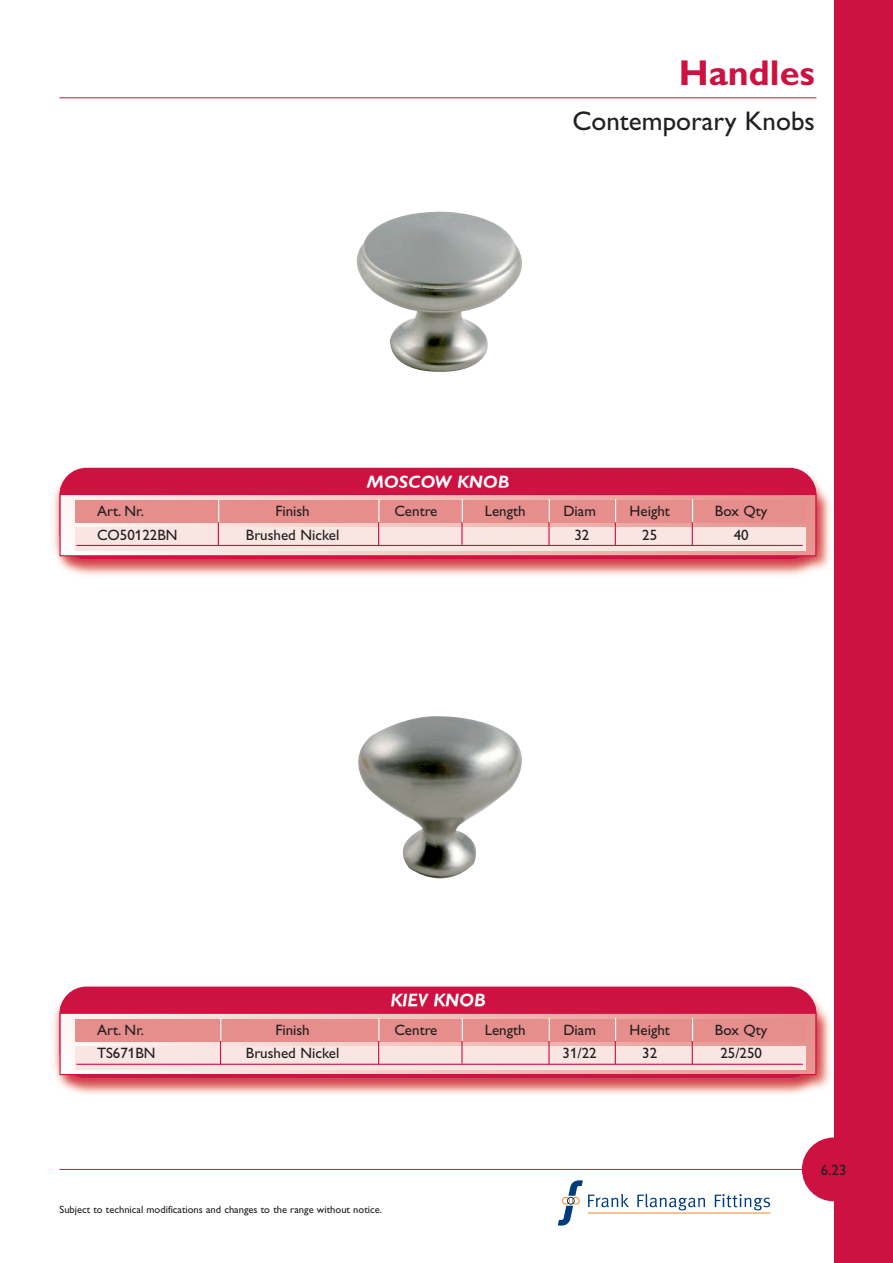
<style>
.page{position:relative;width:893px;height:1263px;background:#fff}
.page>*{position:absolute;margin:0;border:0;box-sizing:border-box;transform-origin:0 0}
.t1{font:700 36px "Gill Alt One";color:#cd1141}
.t2{font:27px "Gill Alt One";color:#231f20}
.t3{font:italic 700 18px "Gill Alt One";color:#fff}
.t4{font:15px "Gill Alt One";color:#231f20}
.t5{font:10.5px "Gill Alt One";color:#231f20}
</style>
<div class="page">
<img style="left:58px;top:467px;width:762px;height:20px">
<div style="left:60px;top:468px;width:756px;height:91px;background:#cd1141;border-radius:27px"></div>
<img style="left:53px;top:487px;width:777px;height:89px">
<img style="left:60px;top:487px;width:756px;height:72px">
<img style="left:366px;top:487px;width:142px;height:1px">
<div style="left:61px;top:495px;width:754px;height:60px;background:linear-gradient(to right,#fdf7f4,#e6918a)"></div>
<div style="left:60px;top:494px;width:756px;height:62px;border:1px solid #cd1141"></div>
<div style="left:75px;top:500px;width:731px;height:22px;background:#e58e8b"></div>
<div style="left:75px;top:527px;width:731px;height:24px;background:#f9e5e1"></div>
<svg style="left:218px;top:499px;width:1px;height:46px"></svg>
<svg style="left:378px;top:499px;width:1px;height:46px"></svg>
<hr style="left:461px;top:522px;width:2px;height:23px;background:#cd1141">
<svg style="left:462px;top:499px;width:1px;height:23px"></svg>
<hr style="left:548px;top:522px;width:2px;height:24px;background:#cd1141">
<svg style="left:549px;top:499px;width:1px;height:23px"></svg>
<svg style="left:615px;top:499px;width:1px;height:46px"></svg>
<svg style="left:692px;top:499px;width:1px;height:46px"></svg>
<hr style="left:76px;top:545px;width:727px;height:1px;background:#cd1141">
<div style="left:60px;top:986px;width:756px;height:92px;background:#cd1141;border-radius:27px"></div>
<img style="left:53px;top:1006px;width:777px;height:88px">
<img style="left:60px;top:1006px;width:756px;height:72px">
<img style="left:391px;top:1006px;width:94px;height:1px">
<div style="left:61px;top:1014px;width:754px;height:60px;background:linear-gradient(to right,#fef7f4,#e6918a)"></div>
<div style="left:60px;top:1013px;width:756px;height:62px;border:1px solid #cd1141"></div>
<div style="left:75px;top:1019px;width:731px;height:22px;background:#e58e8b"></div>
<div style="left:75px;top:1045px;width:731px;height:24px;background:#f9e5e1"></div>
<svg style="left:220px;top:1018px;width:1px;height:46px"></svg>
<svg style="left:378px;top:1018px;width:1px;height:46px"></svg>
<hr style="left:461px;top:1041px;width:2px;height:22px;background:#cd1141">
<svg style="left:462px;top:1018px;width:1px;height:23px"></svg>
<hr style="left:548px;top:1041px;width:2px;height:23px;background:#cd1141">
<svg style="left:549px;top:1018px;width:1px;height:23px"></svg>
<svg style="left:615px;top:1018px;width:1px;height:46px"></svg>
<svg style="left:692px;top:1018px;width:1px;height:46px"></svg>
<hr style="left:76px;top:1064px;width:727px;height:1px;background:#cd1141">
<img style="left:356px;top:211px;width:166px;height:161px">
<img style="left:358px;top:716px;width:164px;height:163px">
<div style="left:802px;top:1137px;width:64px;height:64px;background:#cd1141;border-radius:50%"></div>
<div style="left:834px;top:0;width:59px;height:1263px;background:#cd1141"></div>
<svg style="left:558px;top:1180px;width:71px;height:45px"></svg>
<svg style="left:637px;top:1194px;width:68px;height:16px"></svg>
<svg style="left:715px;top:1194px;width:55px;height:16px"></svg>
<hr style="left:588px;top:1212px;width:182px;height:1px;background:#f58427">
<hr style="left:60px;top:97px;width:756px;height:1px;background:#cd1141">
<hr style="left:60px;top:1169px;width:798px;height:1px;background:#cd1141">
<h1 class="t1" style="left:679px;top:59px;width:138px">Handles</h1>
<h2 class="t2" style="left:572px;top:111px;width:244px">Contemporary Knobs</h2>
<p class="t3" style="left:367px;top:475px;width:144px">MOSCOW KNOB</p>
<p class="t4" style="left:97px;top:505px;width:49px">Art. Nr.</p>
<p class="t4" style="left:275px;top:505px;width:36px">Finish</p>
<p class="t4" style="left:394px;top:505px;width:45px">Centre</p>
<p class="t4" style="left:485px;top:505px;width:42px">Length</p>
<p class="t4" style="left:563px;top:505px;width:34px">Diam</p>
<p class="t4" style="left:630px;top:505px;width:42px">Height</p>
<p class="t4" style="left:715px;top:505px;width:54px">Box Qty</p>
<p class="t4" style="left:97px;top:529px;width:82px">CO50122BN</p>
<p class="t4" style="left:246px;top:529px;width:95px">Brushed Nickel</p>
<p class="t4" style="left:574px;top:529px;width:16px">32</p>
<p class="t4" style="left:642px;top:529px;width:16px">25</p>
<p class="t4" style="left:734px;top:529px;width:16px">40</p>
<p class="t3" style="left:390px;top:993px;width:97px">KIEV KNOB</p>
<p class="t4" style="left:97px;top:1024px;width:49px">Art. Nr.</p>
<p class="t4" style="left:275px;top:1024px;width:36px">Finish</p>
<p class="t4" style="left:394px;top:1024px;width:45px">Centre</p>
<p class="t4" style="left:485px;top:1024px;width:42px">Length</p>
<p class="t4" style="left:563px;top:1024px;width:34px">Diam</p>
<p class="t4" style="left:630px;top:1024px;width:42px">Height</p>
<p class="t4" style="left:715px;top:1024px;width:54px">Box Qty</p>
<p class="t4" style="left:97px;top:1047px;width:60px">TS671BN</p>
<p class="t4" style="left:246px;top:1047px;width:95px">Brushed Nickel</p>
<p class="t4" style="left:562px;top:1047px;width:36px">31/22</p>
<p class="t4" style="left:642px;top:1047px;width:16px">32</p>
<p class="t4" style="left:720px;top:1047px;width:43px">25/250</p>
<p class="t5" style="left:60px;top:1205px;width:324px">Subject to technical modifications and changes to the range without notice.</p>
<p class="t4" style="left:821px;top:1164px;width:27px">6.23</p>
</div>
